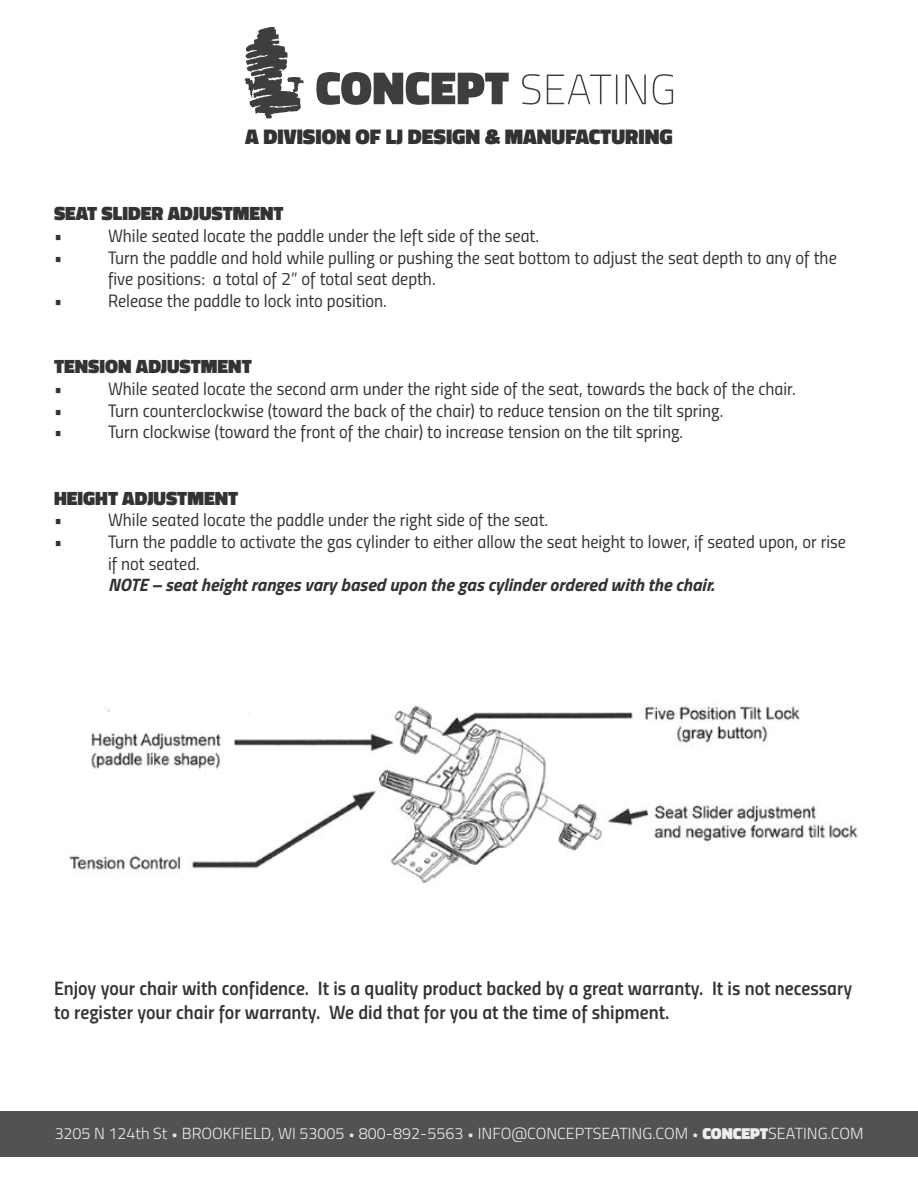
<style>
.page{position:relative;width:918px;height:1188px;background:#fff}
.page>*{position:absolute;margin:0;border:0;box-sizing:border-box;transform-origin:0 0}
.t1{font:900 21.45px "Titillium";color:#313232}
.t2{font:19.5px/23.4px "Titillium Semibold Upright";color:#323332}
.t3{font:900 19.5px "Titillium";color:#323332}
.t4{font:18px/21.6px "Titillium Regular Upright";color:#323332}
.t5{font:italic 700 18px "Titillium";color:#323332}
.t6{font:300 16.2px "Titillium";color:#fff}
.s1{font-family:"Tolyer X Element";font-weight:400}
.s2{font-weight:900}
</style>
<div class="page">
<div style="left:0;top:1112px;width:918px;height:45px;background:#515251"></div>
<img style="left:69px;top:703px;width:795px;height:181px">
<svg style="left:245px;top:27px;width:428px;height:92px"></svg>
<p class="t1" style="left:245px;top:120px;width:429px">A DIVISION OF LJ DESIGN &amp; MANUFACTURING</p>
<p class="t3" style="left:54px;top:199px;width:231px">SEAT SLIDER ADJUSTMENT</p>
<p class="t4" style="left:54px;top:224px;width:10px">•</p>
<p class="t4" style="left:108px;top:224px;width:433px">While seated locate the paddle under the left side of the seat.</p>
<p class="t4" style="left:54px;top:245px;width:10px">•</p>
<p class="t4" style="left:108px;top:245px;width:730px">Turn the paddle and hold while pulling or pushing the seat bottom to adjust the seat depth to any of the five positions: a total of 2” of total seat depth.</p>
<p class="t4" style="left:54px;top:289px;width:10px">•</p>
<p class="t4" style="left:108px;top:289px;width:280px">Release the paddle to lock into position.</p>
<p class="t3" style="left:54px;top:352px;width:199px">TENSION ADJUSTMENT</p>
<p class="t4" style="left:54px;top:377px;width:10px">•</p>
<p class="t4" style="left:108px;top:377px;width:689px">While seated locate the second arm under the right side of the seat, towards the back of the chair.</p>
<p class="t4" style="left:54px;top:398px;width:10px">•</p>
<p class="t4" style="left:108px;top:398px;width:617px">Turn counterclockwise (toward the back of the chair) to reduce tension on the tilt spring.</p>
<p class="t4" style="left:54px;top:420px;width:10px">•</p>
<p class="t4" style="left:108px;top:420px;width:577px">Turn clockwise (toward the front of the chair) to increase tension on the tilt spring.</p>
<p class="t3" style="left:54px;top:484px;width:186px">HEIGHT ADJUSTMENT</p>
<p class="t4" style="left:54px;top:508px;width:10px">•</p>
<p class="t4" style="left:108px;top:508px;width:442px">While seated locate the paddle under the right side of the seat.</p>
<p class="t4" style="left:54px;top:530px;width:10px">•</p>
<p class="t4" style="left:108px;top:530px;width:739px">Turn the paddle to activate the gas cylinder to either allow the seat height to lower, if seated upon, or rise if not seated.</p>
<p class="t5" style="left:108px;top:571px;width:608px">NOTE – seat height ranges vary based upon the gas cylinder ordered with the chair.</p>
<p class="t2" style="left:54px;top:976px;width:800px">Enjoy your chair with confidence. It is a quality product backed by a great warranty. It is not necessary to register your chair for warranty. We did that for you at the time of shipment.</p>
<p class="t6" style="left:54px;top:1121px;width:811px">3205 N 124th St <span class="s1">)</span> BROOKFIELD, WI 53005 <span class="s1">)</span> 800-892-5563 <span class="s1">)</span> INFO@CONCEPTSEATING.COM <span class="s1">)</span> <span class="s2">CONCEPT</span>SEATING.COM</p>
</div>
